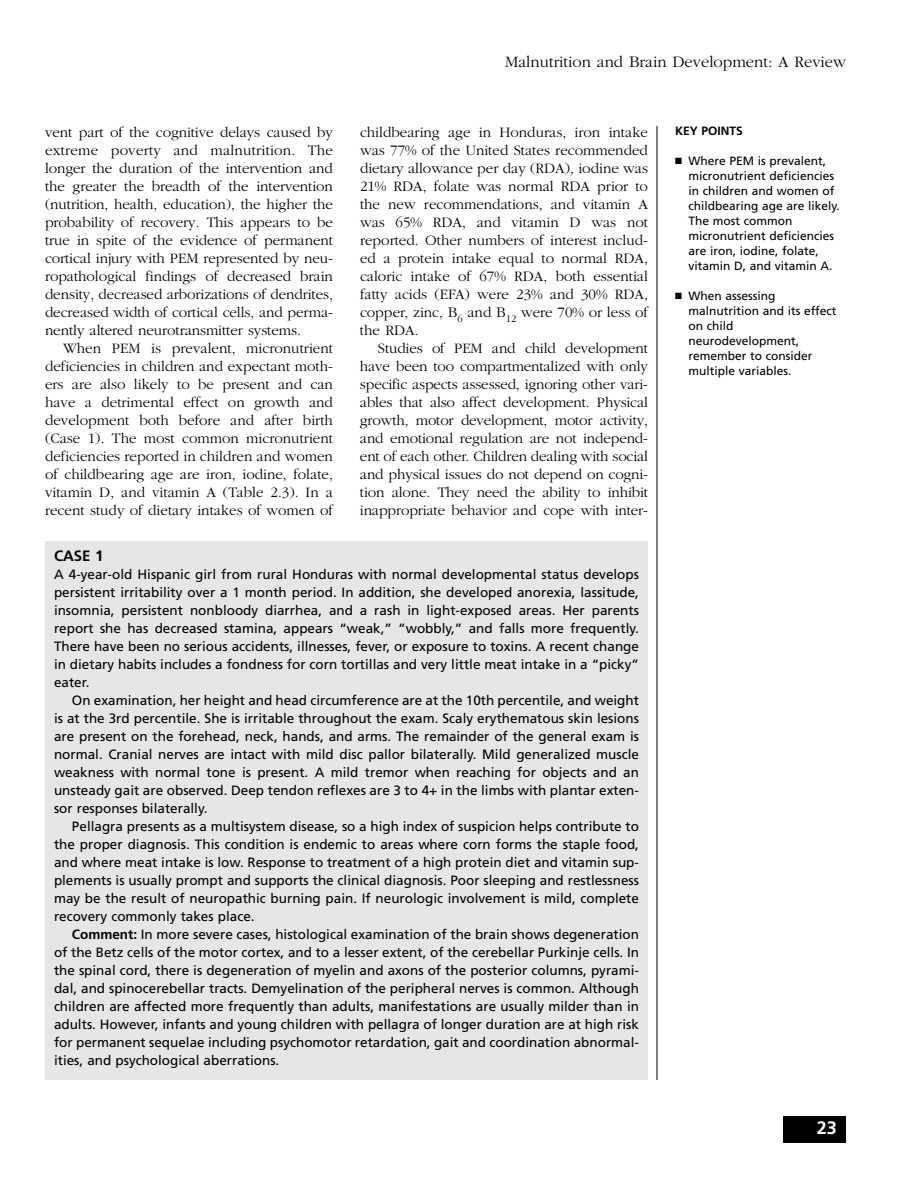
<style>
.page{position:relative;width:918px;height:1188px;background:#fff}
.page>*{position:absolute;margin:0;border:0;box-sizing:border-box;transform-origin:0 0}
.t1{font:700 18px "Frutiger";color:#fff}
.t2{font:300 16.5px "Garamond";color:#000}
.t3{font:300 15px/18px "Garamond";letter-spacing:-.005em;color:#000;text-align:justify}
.t4{font:700 15px "Frutiger";color:#000}
.t5{font:13.5px/18px "Frutiger";color:#000;text-align:justify}
.t6{font:12px/15px "Frutiger";color:#000}
.t7{font:700 12px "Frutiger";color:#000}
.s1{font-weight:700}
</style>
<div class="page">
<hr style="left:657px;top:126px;width:1px;height:954px;background:#000">
<div style="left:783px;top:1116px;width:63px;height:27px;background:#000"></div>
<div style="left:45px;top:541px;width:603px;height:539px;background:#e6e6e6"></div>
<p class="t3" style="left:45px;top:124px;width:290px">vent part of the cognitive delays caused by extreme poverty and malnutrition. The longer the duration of the intervention and the greater the breadth of the intervention (nutrition, health, education), the higher the probability of recovery. This appears to be true in spite of the evidence of permanent cortical injury with PEM represented by neu&shy;ropathological findings of decreased brain density, decreased arborizations of dendrites, decreased width of cortical cells, and perma&shy;nently altered neurotransmitter systems.</p>
<p class="t3" style="left:45px;top:340px;width:290px;text-indent:18px">When PEM is prevalent, micronutrient deficiencies in children and expectant moth&shy;ers are also likely to be present and can have a detrimental effect on growth and development both before and after birth (Case 1). The most common micronutrient deficiencies reported in children and women of childbearing age are iron, iodine, folate, vitamin D, and vitamin A (Table 2.3). In a recent study of dietary intakes of women of</p>
<p class="t2" style="left:505px;top:55px;width:342px">Malnutrition and Brain Development: A Review</p>
<p class="t3" style="left:360px;top:124px;width:290px">childbearing age in Honduras, iron intake was 77% of the United States recommended dietary allowance per day (RDA), iodine was 21% RDA, folate was normal RDA prior to the new recommendations, and vitamin A was 65% RDA, and vitamin D was not reported. Other numbers of interest includ&shy;ed a protein intake equal to normal RDA, caloric intake of 67% RDA, both essential fatty acids (EFA) were 23% and 30% RDA, copper, zinc, B<sub>6</sub> and B<sub>12</sub> were 70% or less of the RDA.</p>
<p class="t3" style="left:360px;top:340px;width:290px;text-indent:18px">Studies of PEM and child development have been too compartmentalized with only specific aspects assessed, ignoring other vari&shy;ables that also affect development. Physical growth, motor development, motor activity, and emotional regulation are not independ&shy;ent of each other. Children dealing with social and physical issues do not depend on cogni&shy;tion alone. They need the ability to inhibit inappropriate behavior and cope with inter-</p>
<p class="t7" style="left:675px;top:126px;width:69px">KEY POINTS</p>
<p class="t6" style="left:688px;top:154px;width:153px;text-indent:-14px">■ Where PEM is prevalent, micronutrient deficiencies in children and women of childbearing age are likely.<br>The most common micronutrient deficiencies are iron, iodine, folate, vitamin D, and vitamin A.</p>
<p class="t6" style="left:688px;top:289px;width:150px;text-indent:-14px">■ When assessing malnutrition and its effect on child neurodevelopment, remember to consider multiple variables.</p>
<p class="t4" style="left:54px;top:550px;width:51px">CASE 1</p>
<p class="t5" style="left:54px;top:567px;width:587px">A 4-year-old Hispanic girl from rural Honduras with normal developmental status develops persistent irritability over a 1 month period. In addition, she developed anorexia, lassitude, insomnia, persistent nonbloody diarrhea, and a rash in light-exposed areas. Her parents report she has decreased stamina, appears “weak,” “wobbly,” and falls more frequently.<br>There have been no serious accidents, illnesses, fever, or exposure to toxins. A recent change in dietary habits includes a fondness for corn tortillas and very little meat intake in a “picky” eater.</p>
<p class="t5" style="left:54px;top:693px;width:587px;text-indent:18px">On examination, her height and head circumference are at the 10th percentile, and weight is at the 3rd percentile. She is irritable throughout the exam. Scaly erythematous skin lesions are present on the forehead, neck, hands, and arms. The remainder of the general exam is normal. Cranial nerves are intact with mild disc pallor bilaterally. Mild generalized muscle weakness with normal tone is present. A mild tremor when reaching for objects and an unsteady gait are observed. Deep tendon reflexes are 3 to 4+ in the limbs with plantar exten&shy;sor responses bilaterally.</p>
<p class="t5" style="left:54px;top:819px;width:587px;text-indent:18px">Pellagra presents as a multisystem disease, so a high index of suspicion helps contribute to the proper diagnosis. This condition is endemic to areas where corn forms the staple food, and where meat intake is low. Response to treatment of a high protein diet and vitamin sup&shy;plements is usually prompt and supports the clinical diagnosis. Poor sleeping and restlessness may be the result of neuropathic burning pain. If neurologic involvement is mild, complete recovery commonly takes place.</p>
<p class="t5" style="left:54px;top:927px;width:587px;text-indent:18px"><span class="s1">Comment:</span> In more severe cases, histological examination of the brain shows degeneration of the Betz cells of the motor cortex, and to a lesser extent, of the cerebellar Purkinje cells. In the spinal cord, there is degeneration of myelin and axons of the posterior columns, pyrami&shy;dal, and spinocerebellar tracts. Demyelination of the peripheral nerves is common. Although children are affected more frequently than adults, manifestations are usually milder than in adults. However, infants and young children with pellagra of longer duration are at high risk for permanent sequelae including psychomotor retardation, gait and coordination abnormal&shy;ities, and psychological aberrations.</p>
<h1 class="t1" style="left:817px;top:1121px;width:22px">23</h1>
</div>
